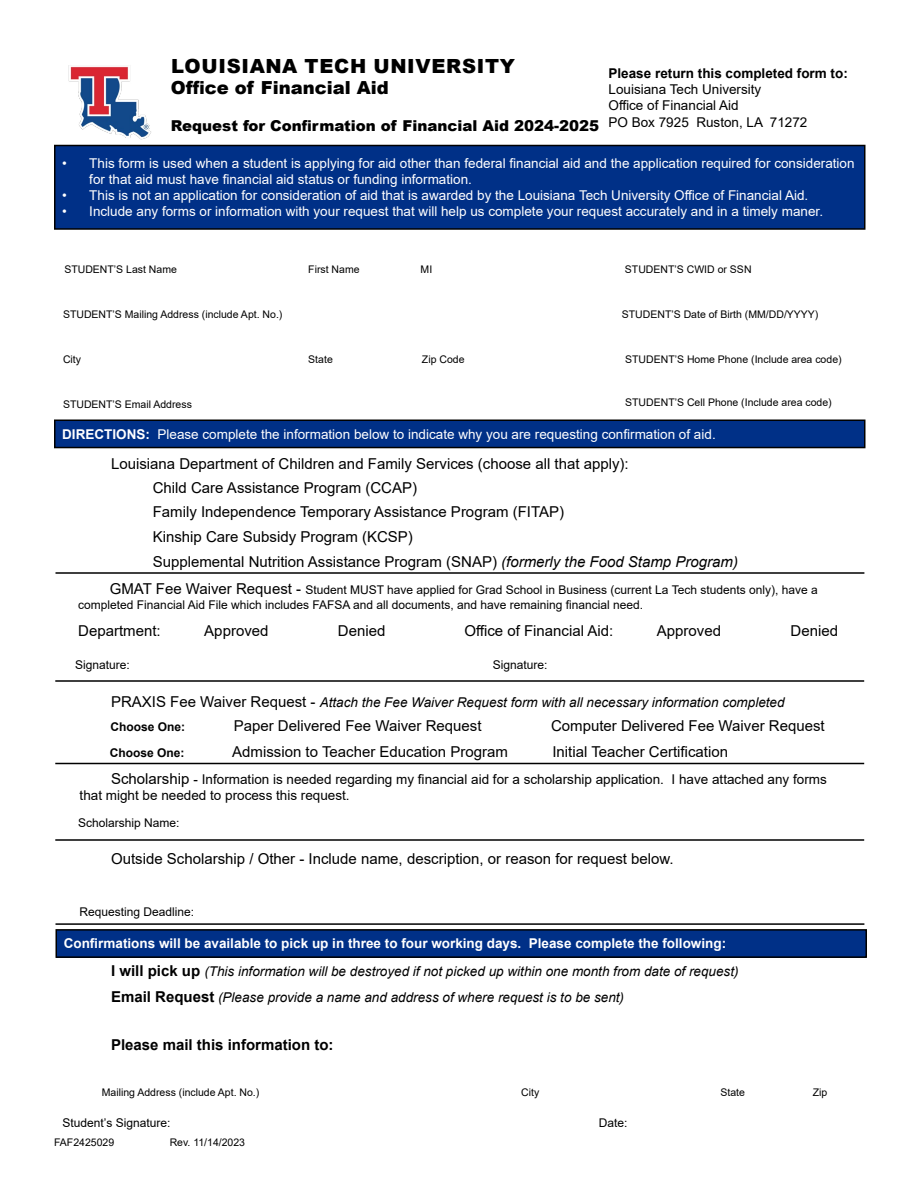
<style>
.page{position:relative;width:918px;height:1188px;background:#fff}
.page>*{position:absolute;margin:0;border:0;box-sizing:border-box;transform-origin:0 0}
.t1{font:900 19.5px "Arial";letter-spacing:.035em;color:#000}
.t2{font:900 18px "Arial";color:#000}
.t3{font:15px "Arial";color:#000}
.t4{font:900 15px "Arial";color:#000}
.t5{font:700 15px "Arial";color:#000}
.t6{font:13.5px/16.2px "Arial";color:#fff}
.t7{font:italic 13.5px "Arial";color:#000}
.t8{font:13.5px/16.2px "Arial";color:#000}
.t9{font:700 13.5px "Arial";color:#fff}
.t10{font:700 13.5px "Arial";color:#000}
.t11{font:12px/15px "Arial";color:#000}
.t12{font:700 12px "Arial";color:#000}
.t13{font:10.5px "Arial";color:#000}
.s1{font-weight:700}
.s2{font-style:italic}
.s3{font-size:15px}
.s4{font-style:normal;font-size:15px}
.s5{font-weight:700;font-style:normal;font-size:15px}
</style>
<div class="page">
<img style="left:54px;top:65px;width:111px;height:80px">
<div style="left:55px;top:146px;width:810px;height:83px;background:#003087"></div>
<div style="left:54px;top:145px;width:812px;height:85px;border:2px solid #000"></div>
<div style="left:55px;top:420px;width:810px;height:28px;background:#003087"></div>
<div style="left:54px;top:420px;width:812px;height:28px;border:2px solid #000"></div>
<hr style="left:56px;top:572px;width:808px;height:2px;background:#000">
<hr style="left:55px;top:680px;width:809px;height:2px;background:#000">
<hr style="left:55px;top:763px;width:809px;height:1px;background:#000">
<hr style="left:55px;top:839px;width:809px;height:2px;background:#000">
<hr style="left:56px;top:923px;width:808px;height:2px;background:#000">
<div style="left:56px;top:930px;width:810px;height:27px;background:#003087"></div>
<div style="left:56px;top:929px;width:811px;height:29px;border:2px solid #000"></div>
<h1 class="t1" style="left:171px;top:52px;width:345px">LOUISIANA TECH UNIVERSITY</h1>
<p class="t2" style="left:171px;top:75px;width:220px">Office of Financial Aid</p>
<p class="t10" style="left:609px;top:64px;width:241px">Please return this completed form to:</p>
<p class="t8" style="left:609px;top:81px;width:154px">Louisiana Tech University<br>Office of Financial Aid</p>
<p class="t4" style="left:171px;top:115px;width:638px">Request for Confirmation of Financial Aid 2024-2025 <sup>PO</sup> <sup>Box</sup> <sup>7925</sup> <sup>Ruston,</sup> <sup>LA</sup> <sup>71272</sup></p>
<p class="t6" style="left:89px;top:155px;width:767px;text-indent:-27px">• This form is used when a student is applying for aid other than federal financial aid and the application required for consideration for that aid must have financial aid status or funding information.</p>
<p class="t6" style="left:62px;top:187px;width:748px">• This is not an application for consideration of aid that is awarded by the Louisiana Tech University Office of Financial Aid.</p>
<p class="t6" style="left:62px;top:204px;width:762px">• Include any forms or information with your request that will help us complete your request accurately and in a timely maner.</p>
<p class="t13" style="left:625px;top:262px;width:128px">STUDENT’S CWID or SSN</p>
<p class="t13" style="left:622px;top:307px;width:198px">STUDENT’S Date of Birth (MM/DD/YYYY)</p>
<p class="t13" style="left:625px;top:352px;width:218px">STUDENT’S Home Phone (Include area code)</p>
<p class="t13" style="left:625px;top:395px;width:208px">STUDENT’S Cell Phone (Include area code)</p>
<p class="t6" style="left:62px;top:426px;width:655px"><span class="s1">DIRECTIONS:</span> Please complete the information below to indicate why you are requesting confirmation of aid.</p>
<p class="t3" style="left:111px;top:453px;width:519px">Louisiana Department of Children and Family Services (choose all that apply):</p>
<p class="t3" style="left:153px;top:477px;width:266px">Child Care Assistance Program (CCAP)</p>
<p class="t3" style="left:153px;top:501px;width:413px">Family Independence Temporary Assistance Program (FITAP)</p>
<p class="t3" style="left:153px;top:526px;width:262px">Kinship Care Subsidy Program (KCSP)</p>
<p class="t3" style="left:153px;top:552px;width:587px">Supplemental Nutrition Assistance Program (SNAP) <span class="s2">(formerly the Food Stamp Program)</span></p>
<p class="t11" style="left:78px;top:582px;width:741px;text-indent:31px"><span class="s3">GMAT Fee Waiver Request -</span> Student MUST have applied for Grad School in Business (current La Tech students only), have a completed Financial Aid File which includes FAFSA and all documents, and have remaining financial need.</p>
<p class="t3" style="left:78px;top:621px;width:84px">Department:</p>
<p class="t3" style="left:204px;top:621px;width:66px">Approved</p>
<p class="t3" style="left:338px;top:621px;width:49px">Denied</p>
<p class="t3" style="left:464px;top:621px;width:150px">Office of Financial Aid:</p>
<p class="t3" style="left:657px;top:621px;width:66px">Approved</p>
<p class="t3" style="left:791px;top:621px;width:49px">Denied</p>
<p class="t11" style="left:493px;top:657px;width:56px">Signature:</p>
<p class="t7" style="left:111px;top:693px;width:675px"><span class="s4">PRAXIS Fee Waiver Request -</span> Attach the Fee Waiver Request form with all necessary information completed</p>
<p class="t12" style="left:110px;top:718px;width:76px">Choose One:</p>
<p class="t3" style="left:234px;top:715px;width:249px">Paper Delivered Fee Waiver Request</p>
<p class="t3" style="left:551px;top:715px;width:275px">Computer Delivered Fee Waiver Request</p>
<p class="t12" style="left:110px;top:744px;width:76px">Choose One:</p>
<p class="t3" style="left:232px;top:741px;width:277px">Admission to Teacher Education Program</p>
<p class="t3" style="left:552px;top:741px;width:177px">Initial Teacher Certification</p>
<p class="t8" style="left:80px;top:771px;width:749px;text-indent:31px"><span class="s3">Scholarship</span> - Information is needed regarding my financial aid for a scholarship application. I have attached any forms that might be needed to process this request.</p>
<p class="t13" style="left:64px;top:262px;width:114px">STUDENT’S Last Name</p>
<p class="t13" style="left:308px;top:262px;width:53px">First Name</p>
<p class="t13" style="left:421px;top:262px;width:13px">MI</p>
<p class="t13" style="left:63px;top:307px;width:221px">STUDENT’S Mailing Address (include Apt. No.)</p>
<p class="t13" style="left:63px;top:352px;width:20px">City</p>
<p class="t13" style="left:308px;top:352px;width:26px">State</p>
<p class="t13" style="left:422px;top:352px;width:44px">Zip Code</p>
<p class="t13" style="left:63px;top:397px;width:130px">STUDENT’S Email Address</p>
<p class="t11" style="left:75px;top:657px;width:56px">Signature:</p>
<p class="t11" style="left:78px;top:815px;width:103px">Scholarship Name:</p>
<p class="t3" style="left:111px;top:848px;width:564px">Outside Scholarship / Other - Include name, description, or reason for request below.</p>
<p class="t11" style="left:80px;top:904px;width:116px">Requesting Deadline:</p>
<p class="t9" style="left:64px;top:934px;width:664px">Confirmations will be available to pick up in three to four working days. Please complete the following:</p>
<p class="t7" style="left:111px;top:963px;width:629px"><span class="s5">I will pick up</span> (This information will be destroyed if not picked up within one month from date of request)</p>
<p class="t7" style="left:111px;top:989px;width:515px"><span class="s5">Email Request</span> (Please provide a name and address of where request is to be sent)</p>
<p class="t5" style="left:111px;top:1034px;width:224px">Please mail this information to:</p>
<p class="t13" style="left:102px;top:1086px;width:159px">Mailing Address (include Apt. No.)</p>
<p class="t13" style="left:521px;top:1086px;width:20px">City</p>
<p class="t13" style="left:720px;top:1085px;width:26px">State</p>
<p class="t13" style="left:813px;top:1086px;width:16px">Zip</p>
<p class="t11" style="left:63px;top:1115px;width:109px">Student’s Signature:</p>
<p class="t11" style="left:599px;top:1115px;width:30px">Date:</p>
<p class="t13" style="left:54px;top:1135px;width:62px">FAF2425029</p>
<p class="t13" style="left:170px;top:1135px;width:77px">Rev. 11/14/2023</p>
</div>
